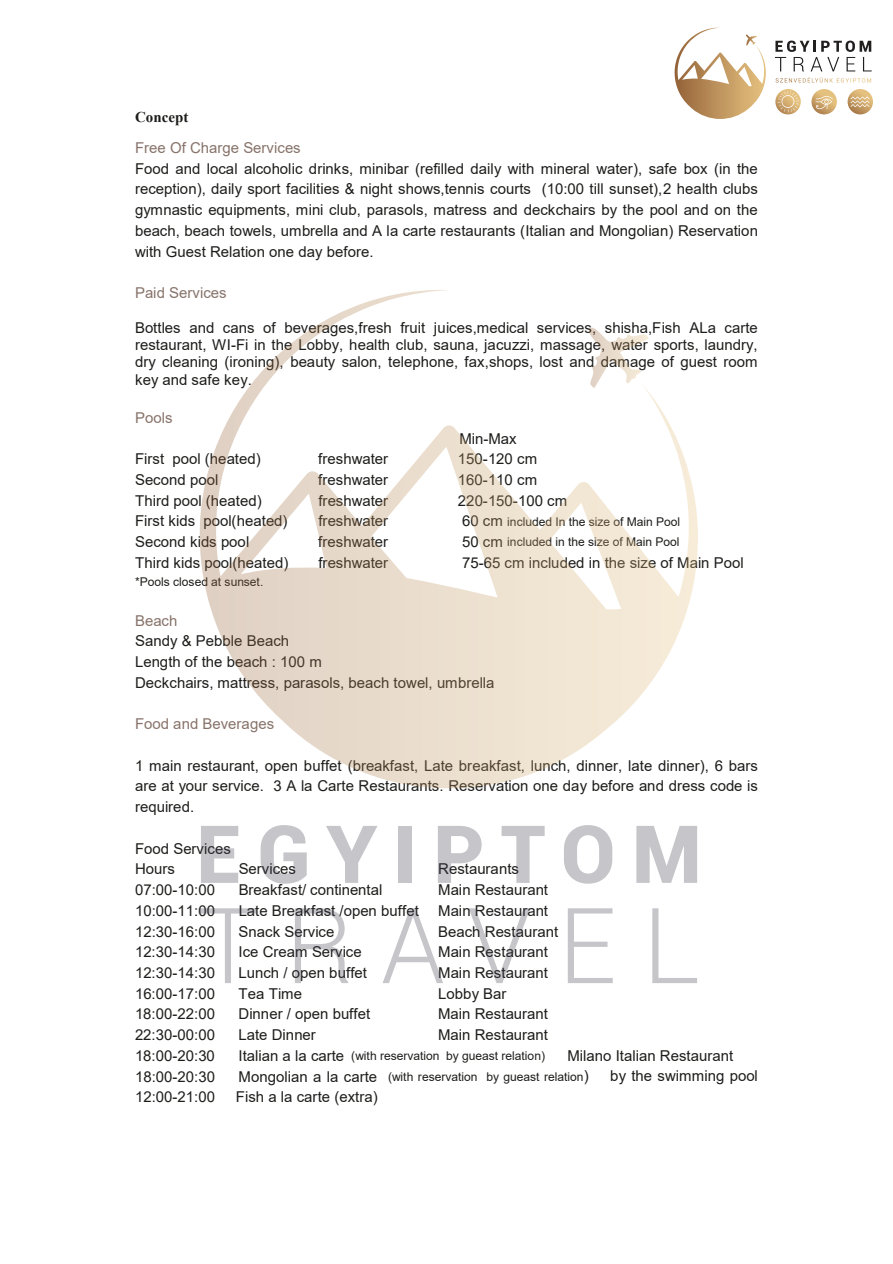
<style>
.page{position:relative;width:893px;height:1264px;background:#fff}
.page>*{position:absolute;margin:0;border:0;box-sizing:border-box;transform-origin:0 0}
.t1{font:15px/20.7px "Arial";color:#1d1d1b;text-align:justify}
.t2{font:15px "Arial";color:#87736a}
.t3{font:700 15px "Times New Roman";color:#1d1d1b}
.t4{font:12px "Arial";letter-spacing:-.005em;color:#1d1d1b}
.s1{font-size:15px}
</style>
<div class="page">
<svg style="left:201px;top:826px;width:37px;height:56px"></svg>
<svg style="left:260px;top:825px;width:47px;height:58px"></svg>
<svg style="left:326px;top:826px;width:51px;height:56px"></svg>
<div style="left:398px;top:825px;width:14px;height:57px;background:#c6c5c9"></div>
<svg style="left:438px;top:826px;width:43px;height:56px"></svg>
<svg style="left:501px;top:826px;width:43px;height:56px"></svg>
<svg style="left:564px;top:825px;width:48px;height:58px"></svg>
<svg style="left:636px;top:826px;width:61px;height:56px"></svg>
<svg style="left:198px;top:908px;width:58px;height:74px"></svg>
<svg style="left:295px;top:908px;width:53px;height:74px"></svg>
<svg style="left:383px;top:908px;width:60px;height:74px"></svg>
<svg style="left:469px;top:908px;width:61px;height:74px"></svg>
<svg style="left:567px;top:908px;width:45px;height:74px"></svg>
<svg style="left:652px;top:908px;width:45px;height:74px"></svg>
<svg style="left:200px;top:290px;width:498px;height:498px"></svg>
<svg style="left:674px;top:28px;width:91px;height:91px"></svg>
<svg style="left:774px;top:41px;width:97px;height:30px"></svg>
<svg style="left:775px;top:77px;width:96px;height:6px"></svg>
<svg style="left:811px;top:89px;width:25px;height:25px"></svg>
<svg style="left:847px;top:89px;width:25px;height:25px"></svg>
<svg style="left:775px;top:89px;width:25px;height:25px"></svg>
<p class="t3" style="left:135px;top:106px;width:55px">Concept</p>
<p class="t2" style="left:135px;top:137px;width:167px">Free Of Charge Services</p>
<p class="t1" style="left:135px;top:158px;width:624px">Food and local alcoholic drinks, minibar (refilled daily with mineral water), safe box (in the reception), daily sport facilities &amp; night shows,tennis courts (10:00 till sunset),2 health clubs gymnastic equipments, mini club, parasols, matress and deckchairs by the pool and on the beach, beach towels, umbrella and A la carte restaurants (Italian and Mongolian) Reservation with Guest Relation one day before.</p>
<p class="t2" style="left:135px;top:282px;width:93px">Paid Services</p>
<p class="t1" style="left:135px;top:318px;width:624px;line-height:17.2px">Bottles and cans of beverages,fresh fruit juices,medical services, shisha,Fish ALa carte restaurant, WI-Fi in the Lobby, health club, sauna, jacuzzi, massage, water sports, laundry, dry cleaning (ironing), beauty salon, telephone, fax,shops, lost and damage of guest room key and safe key.</p>
<p class="t2" style="left:135px;top:407px;width:39px">Pools</p>
<p class="t1" style="left:459px;top:428px;width:59px">Min-Max</p>
<p class="t1" style="left:135px;top:448px;width:127px">First pool (heated)</p>
<p class="t1" style="left:318px;top:448px;width:71px">freshwater</p>
<p class="t1" style="left:458px;top:448px;width:81px">150-120 cm</p>
<p class="t1" style="left:135px;top:469px;width:85px">Second pool</p>
<p class="t1" style="left:318px;top:469px;width:71px">freshwater</p>
<p class="t1" style="left:458px;top:469px;width:81px">160-110 cm</p>
<p class="t1" style="left:135px;top:490px;width:128px">Third pool (heated)</p>
<p class="t1" style="left:318px;top:490px;width:71px">freshwater</p>
<p class="t1" style="left:458px;top:490px;width:111px">220-150-100 cm</p>
<p class="t1" style="left:135px;top:510px;width:154px">First kids pool(heated)</p>
<p class="t1" style="left:318px;top:510px;width:71px">freshwater</p>
<p class="t4" style="left:462px;top:513px;width:220px"><span class="s1">60 cm</span> included In the size of Main Pool</p>
<p class="t1" style="left:135px;top:531px;width:116px">Second kids pool</p>
<p class="t1" style="left:318px;top:531px;width:71px">freshwater</p>
<p class="t4" style="left:462px;top:533px;width:219px"><span class="s1">50 cm</span> included in the size of Main Pool</p>
<p class="t1" style="left:135px;top:552px;width:155px">Third kids pool(heated)</p>
<p class="t1" style="left:318px;top:552px;width:71px">freshwater</p>
<p class="t1" style="left:462px;top:552px;width:283px">75-65 cm included in the size of Main Pool</p>
<p class="t4" style="left:135px;top:573px;width:130px">*Pools closed at sunset.</p>
<p class="t2" style="left:135px;top:610px;width:44px">Beach</p>
<p class="t1" style="left:135px;top:630px;width:361px;text-align:left">Sandy &amp; Pebble Beach<br>Length of the beach : 100 m<br>Deckchairs, mattress, parasols, beach towel, umbrella</p>
<p class="t2" style="left:135px;top:713px;width:140px">Food and Beverages</p>
<p class="t1" style="left:135px;top:754px;width:624px">1 main restaurant, open buffet (breakfast, Late breakfast, lunch, dinner, late dinner), 6 bars are at your service. 3 A la Carte Restaurants. Reservation one day before and dress code is required.</p>
<p class="t1" style="left:135px;top:837px;width:97px">Food Services<br>Hours</p>
<p class="t1" style="left:239px;top:858px;width:59px">Services</p>
<p class="t1" style="left:438px;top:858px;width:82px">Restaurants</p>
<p class="t1" style="left:135px;top:879px;width:81px">07:00-10:00</p>
<p class="t1" style="left:239px;top:879px;width:145px">Breakfast/ continental</p>
<p class="t1" style="left:438px;top:879px;width:111px">Main Restaurant</p>
<p class="t1" style="left:135px;top:899px;width:81px">10:00-11:00</p>
<p class="t1" style="left:239px;top:899px;width:182px">Late Breakfast /open buffet</p>
<p class="t1" style="left:438px;top:899px;width:111px">Main Restaurant</p>
<p class="t1" style="left:135px;top:920px;width:81px">12:30-16:00</p>
<p class="t1" style="left:238px;top:920px;width:97px">Snack Service</p>
<p class="t1" style="left:438px;top:920px;width:121px">Beach Restaurant</p>
<p class="t1" style="left:135px;top:941px;width:81px">12:30-14:30</p>
<p class="t1" style="left:238px;top:941px;width:125px">Ice Cream Service</p>
<p class="t1" style="left:438px;top:941px;width:111px">Main Restaurant</p>
<p class="t1" style="left:135px;top:962px;width:81px">12:30-14:30</p>
<p class="t1" style="left:238px;top:962px;width:130px">Lunch / open buffet</p>
<p class="t1" style="left:438px;top:962px;width:111px">Main Restaurant</p>
<p class="t1" style="left:135px;top:982px;width:81px">16:00-17:00</p>
<p class="t1" style="left:238px;top:982px;width:65px">Tea Time</p>
<p class="t1" style="left:438px;top:982px;width:70px">Lobby Bar</p>
<p class="t1" style="left:135px;top:1003px;width:81px">18:00-22:00</p>
<p class="t1" style="left:238px;top:1003px;width:133px">Dinner / open buffet</p>
<p class="t1" style="left:438px;top:1003px;width:111px">Main Restaurant</p>
<p class="t1" style="left:135px;top:1024px;width:81px">22:30-00:00</p>
<p class="t1" style="left:238px;top:1024px;width:79px">Late Dinner</p>
<p class="t1" style="left:438px;top:1024px;width:111px">Main Restaurant</p>
<p class="t1" style="left:135px;top:1044px;width:81px">18:00-20:30</p>
<p class="t4" style="left:238px;top:1047px;width:308px"><span class="s1">Italian a la carte</span> (with reservation by gueast relation)</p>
<p class="t1" style="left:567px;top:1044px;width:167px">Milano Italian Restaurant</p>
<p class="t1" style="left:135px;top:1065px;width:81px">18:00-20:30</p>
<p class="t4" style="left:239px;top:1067px;width:351px"><span class="s1">Mongolian a la carte</span> (with reservation by gueast relation<span class="s1">)</span></p>
<p class="t1" style="left:610px;top:1065px;width:149px">by the swimming pool</p>
<p class="t1" style="left:135px;top:1086px;width:81px">12:00-21:00</p>
<p class="t1" style="left:236px;top:1086px;width:143px">Fish a la carte (extra)</p>
</div>
